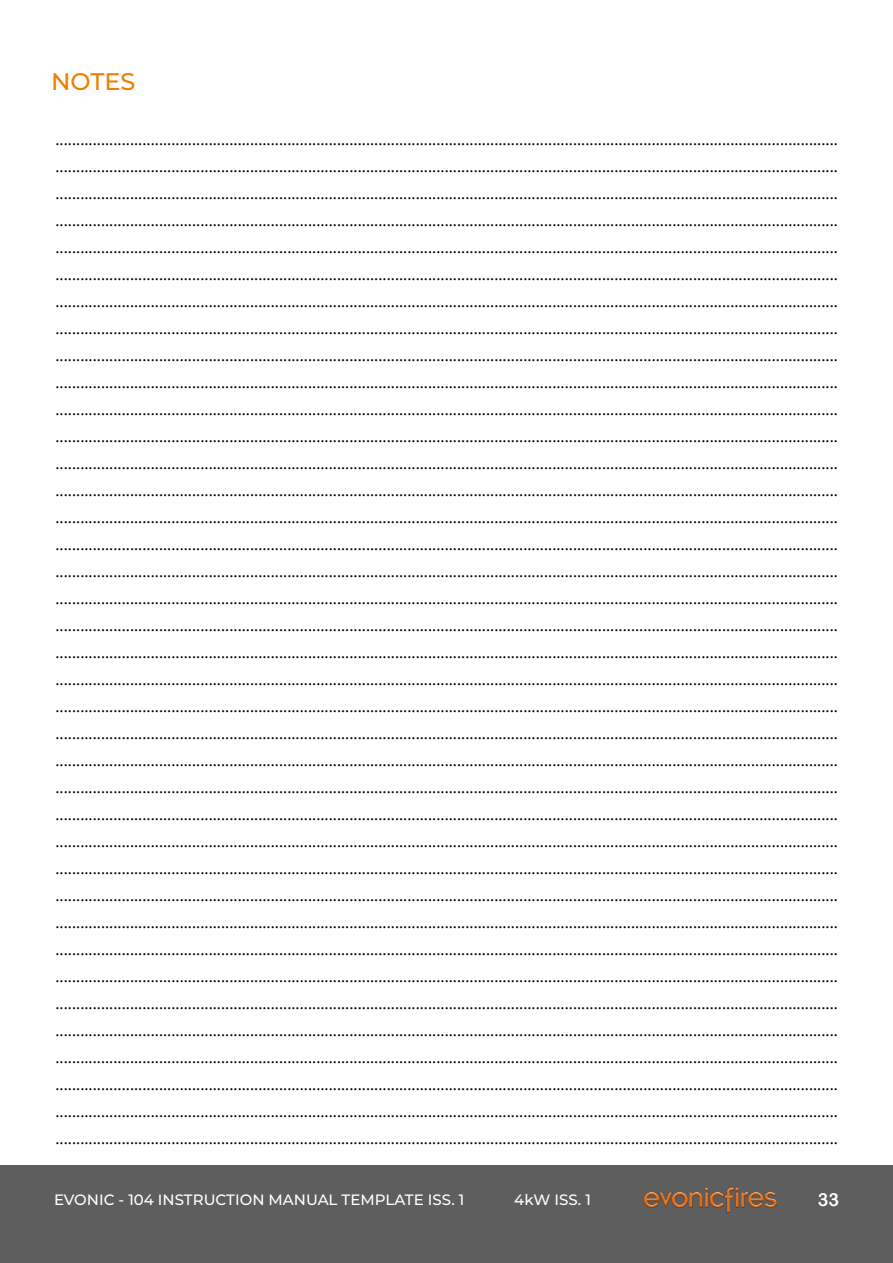
<style>
.page{position:relative;width:893px;height:1263px;background:#fff}
.page>*{position:absolute;margin:0;border:0;box-sizing:border-box;transform-origin:0 0}
.t1{font:500 24px "Montserrat";color:#ef7d00}
.t2{font:18px/27px "Minion Pro";color:#000;text-align:justify}
.t3{font:18px "Arial Rounded MT Bold";color:#fff}
.t4{font:500 15px "Montserrat";color:#fff}
</style>
<div class="page">
<div style="left:0;top:1166px;width:893px;height:97px;background:#5f5e5e"></div>
<img style="left:643px;top:1187px;width:134px;height:26px">
<h1 class="t1" style="left:51px;top:65px;width:86px">NOTES</h1>
<p class="t2" style="left:55px;top:126px;width:784px">............................................................................................................................................................................................. ............................................................................................................................................................................................. ............................................................................................................................................................................................. ............................................................................................................................................................................................. ............................................................................................................................................................................................. ............................................................................................................................................................................................. ............................................................................................................................................................................................. ............................................................................................................................................................................................. ............................................................................................................................................................................................. ............................................................................................................................................................................................. ............................................................................................................................................................................................. ............................................................................................................................................................................................. ............................................................................................................................................................................................. ............................................................................................................................................................................................. ............................................................................................................................................................................................. ............................................................................................................................................................................................. ............................................................................................................................................................................................. ............................................................................................................................................................................................. ............................................................................................................................................................................................. ............................................................................................................................................................................................. ............................................................................................................................................................................................. ............................................................................................................................................................................................. ............................................................................................................................................................................................. ............................................................................................................................................................................................. ............................................................................................................................................................................................. ............................................................................................................................................................................................. ............................................................................................................................................................................................. ............................................................................................................................................................................................. ............................................................................................................................................................................................. ............................................................................................................................................................................................. ............................................................................................................................................................................................. ............................................................................................................................................................................................. ............................................................................................................................................................................................. ............................................................................................................................................................................................. ............................................................................................................................................................................................. ............................................................................................................................................................................................. ............................................................................................................................................................................................. .............................................................................................................................................................................................</p>
<p class="t4" style="left:54px;top:1189px;width:412px">EVONIC - 104 INSTRUCTION MANUAL TEMPLATE ISS. 1</p>
<p class="t4" style="left:514px;top:1189px;width:78px">4kW ISS. 1</p>
<p class="t3" style="left:818px;top:1189px;width:23px">33</p>
</div>
